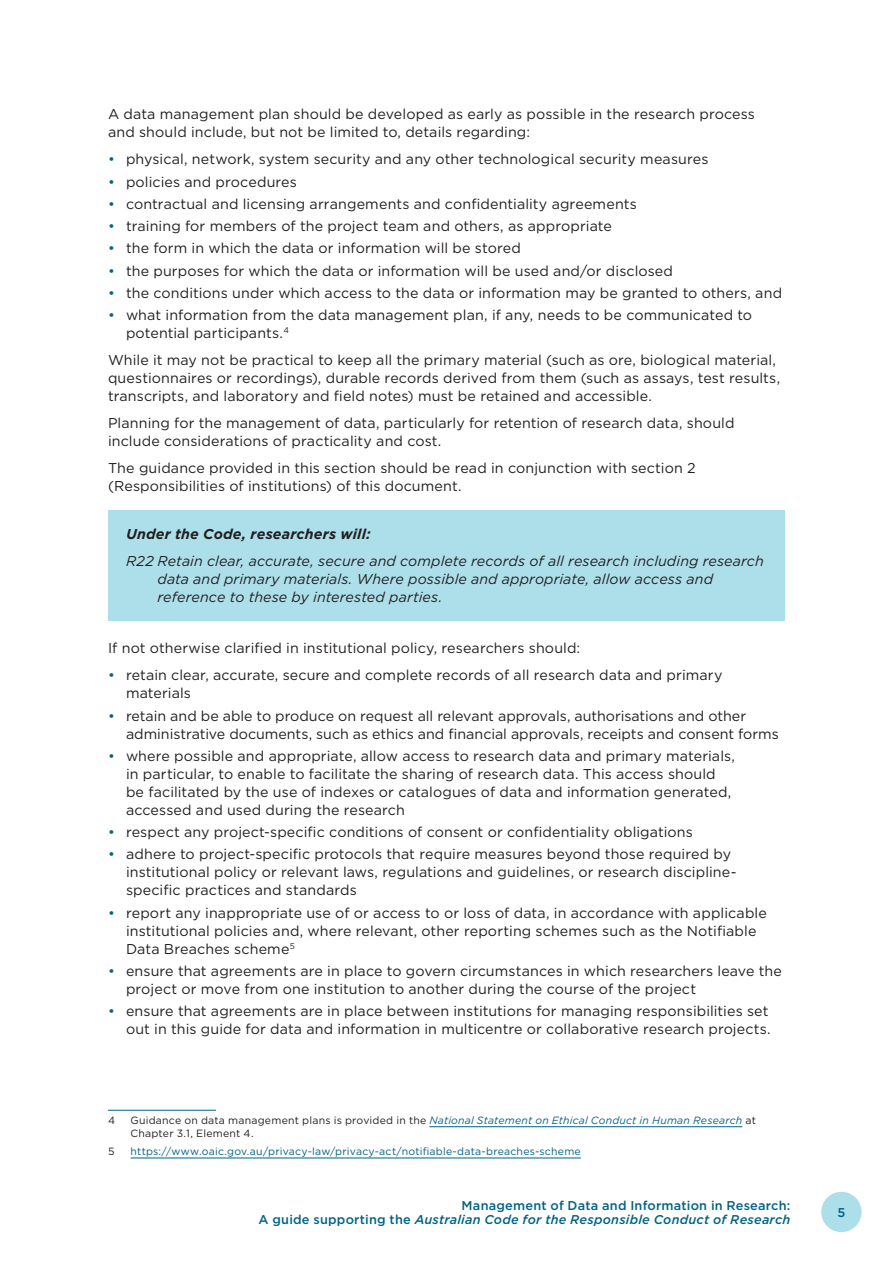
<style>
.page{position:relative;width:893px;height:1263px;background:#fff}
.page>*{position:absolute;margin:0;border:0;box-sizing:border-box;transform-origin:0 0}
.Body{font:14.25px/18px "Gotham";letter-spacing:.005em;color:#231f20}
.Body-2{font:italic 14.25px/18px "Gotham";letter-spacing:.005em;color:#231f20}
.Body-3{font:italic 700 14.25px "Gotham HTF";letter-spacing:.015em;color:#231f20}
.t1{font:500 12.75px/13.5px "Gotham HTF";letter-spacing:.015em;color:#006285;text-align:right}
.t2{font:500 12.75px "Gotham";color:#006285}
.Footnotes{font:10.5px/13.5px "Gotham";letter-spacing:.025em;color:#231f20}
.Footnotes-2{font:10.5px "Gotham";letter-spacing:.02em;color:#006285}
.s1{color:#006285}
.s2{font-style:italic;color:#006285}
.s3{font-style:italic}
</style>
<div class="page">
<div style="left:108px;top:510px;width:677px;height:110px;background:#addfeb"></div>
<hr style="left:108px;top:1110px;width:108px;height:1px;background:#006285">
<hr style="left:429px;top:1126px;width:313px;height:1px;background:#006285">
<hr style="left:130px;top:1157px;width:451px;height:1px;background:#006285">
<div style="left:821px;top:1192px;width:41px;height:40px;background:#addfeb;border-radius:50%"></div>
<p class="Body" style="left:108px;top:105px;width:648px">A data management plan should be developed as early as possible in the research process and should include, but not be limited to, details regarding:</p>
<p class="Body" style="left:108px;top:150px;width:602px"><span class="s1">•</span> physical, network, system security and any other technological security measures</p>
<p class="Body" style="left:108px;top:172px;width:190px"><span class="s1">•</span> policies and procedures</p>
<p class="Body" style="left:108px;top:195px;width:530px"><span class="s1">•</span> contractual and licensing arrangements and confidentiality agreements</p>
<p class="Body" style="left:108px;top:217px;width:505px"><span class="s1">•</span> training for members of the project team and others, as appropriate</p>
<p class="Body" style="left:108px;top:239px;width:414px"><span class="s1">•</span> the form in which the data or information will be stored</p>
<p class="Body" style="left:108px;top:261px;width:566px"><span class="s1">•</span> the purposes for which the data or information will be used and/or disclosed</p>
<p class="Body" style="left:108px;top:284px;width:676px"><span class="s1">•</span> the conditions under which access to the data or information may be granted to others, and</p>
<p class="Body" style="left:126px;top:306px;width:628px;text-indent:-18px"><span class="s1">•</span> what information from the data management plan, if any, needs to be communicated to potential participants.<sup>4</sup></p>
<p class="Body" style="left:108px;top:351px;width:674px">While it may not be practical to keep all the primary material (such as ore, biological material, questionnaires or recordings), durable records derived from them (such as assays, test results, transcripts, and laboratory and field notes) must be retained and accessible.</p>
<p class="Body" style="left:108px;top:414px;width:628px">Planning for the management of data, particularly for retention of research data, should include considerations of practicality and cost.</p>
<p class="Body" style="left:108px;top:459px;width:589px">The guidance provided in this section should be read in conjunction with section 2 (Responsibilities of institutions) of this document.</p>
<p class="Body-3" style="left:126px;top:526px;width:246px">Under the Code, researchers will:</p>
<p class="Body-2" style="left:158px;top:552px;width:608px;text-indent:-32px">R22 Retain clear, accurate, secure and complete records of all research including research data and primary materials. Where possible and appropriate, allow access and reference to these by interested parties.</p>
<p class="Body" style="left:108px;top:639px;width:474px">If not otherwise clarified in institutional policy, researchers should:</p>
<p class="Body" style="left:126px;top:666px;width:598px;text-indent:-18px"><span class="s1">•</span> retain clear, accurate, secure and complete records of all research data and primary materials</p>
<p class="Body" style="left:126px;top:706px;width:654px;text-indent:-18px"><span class="s1">•</span> retain and be able to produce on request all relevant approvals, authorisations and other administrative documents, such as ethics and financial approvals, receipts and consent forms</p>
<p class="Body" style="left:126px;top:746px;width:611px;text-indent:-18px"><span class="s1">•</span> where possible and appropriate, allow access to research data and primary materials, in particular, to enable to facilitate the sharing of research data. This access should be facilitated by the use of indexes or catalogues of data and information generated, accessed and used during the research</p>
<p class="Body" style="left:108px;top:823px;width:586px"><span class="s1">•</span> respect any project-specific conditions of consent or confidentiality obligations</p>
<p class="Body" style="left:126px;top:845px;width:612px;text-indent:-18px"><span class="s1">•</span> adhere to project-specific protocols that require measures beyond those required by institutional policy or relevant laws, regulations and guidelines, or research discipline&shy;specific practices and standards</p>
<p class="Body" style="left:126px;top:903px;width:642px;text-indent:-18px"><span class="s1">•</span> report any inappropriate use of or access to or loss of data, in accordance with applicable institutional policies and, where relevant, other reporting schemes such as the Notifiable<br>Data Breaches scheme<sup>5</sup></p>
<p class="Body" style="left:126px;top:961px;width:657px;text-indent:-18px"><span class="s1">•</span> ensure that agreements are in place to govern circumstances in which researchers leave the project or move from one institution to another during the course of the project</p>
<p class="Body" style="left:108px;top:1002px;width:664px;text-align:right"><span class="s1">•</span> ensure that agreements are in place between institutions for managing responsibilities set out in this guide for data and information in multicentre or collaborative research projects.</p>
<p class="Footnotes" style="left:108px;top:1113px;width:9px">4</p>
<p class="Footnotes" style="left:130px;top:1113px;width:627px">Guidance on data management plans is provided in the <span class="s2">National Statement on Ethical Conduct in Human Research</span> at<br>Chapter 3.1, Element 4.</p>
<p class="Footnotes" style="left:108px;top:1144px;width:8px">5</p>
<p class="Footnotes-2" style="left:130px;top:1144px;width:452px">https://www.oaic.gov.au/privacy-law/privacy-act/notifiable-data-breaches-scheme</p>
<p class="t1" style="left:259px;top:1199px;width:533px">Management of Data and Information in Research:<br>A guide supporting the <span class="s3">Australian Code for the Responsible Conduct of Research</span></p>
<p class="t2" style="left:837px;top:1204px;width:9px">5</p>
</div>
